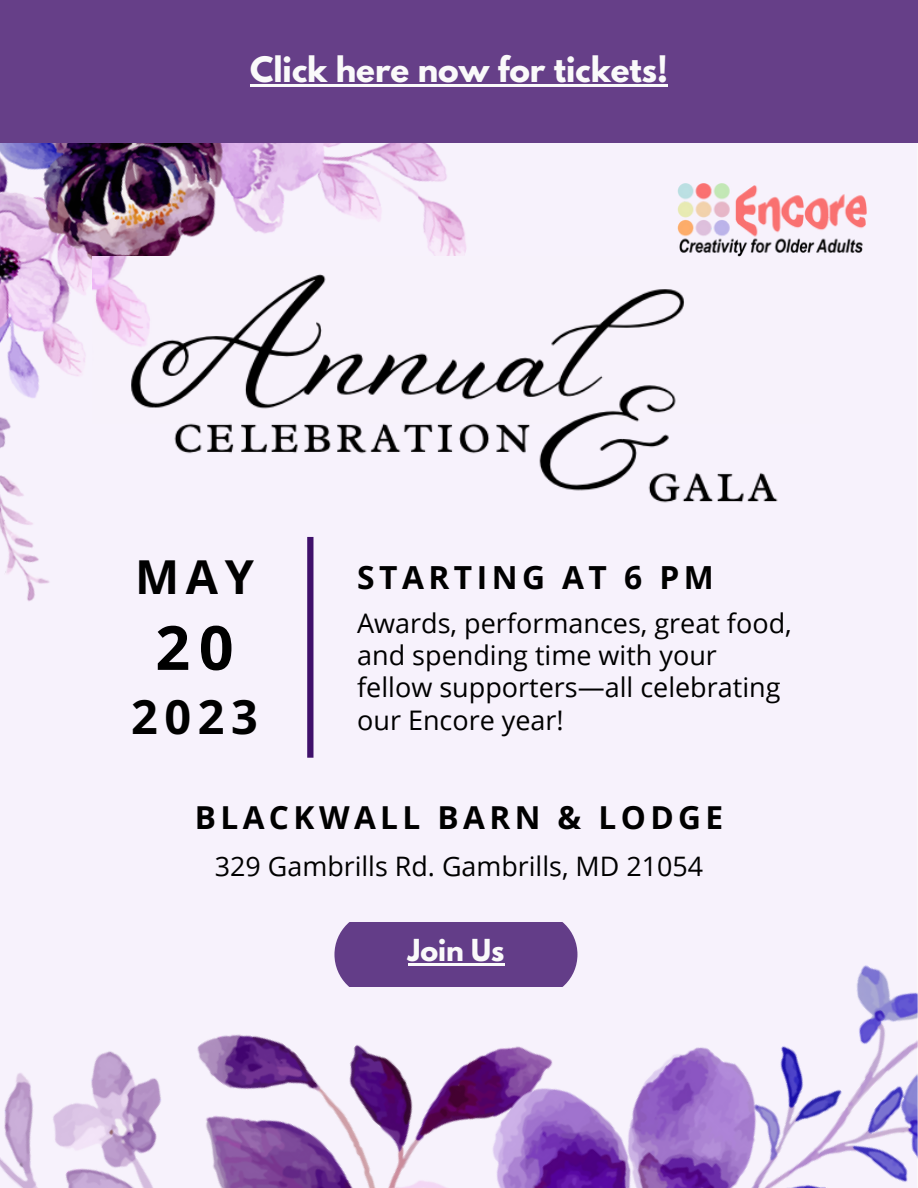
<style>
.page{position:relative;width:918px;height:1188px;background:#fff}
.page>*{position:absolute;margin:0;border:0;box-sizing:border-box;transform-origin:0 0}
.t1{font:700 61.05px "Open Sans";color:#000}
.t2{font:700 46.8px "Open Sans";letter-spacing:.14em;color:#000}
.t3{font:700 31.8px "Open Sans";letter-spacing:.14em;color:#000}
.t4{font:700 31.65px "Open Sans";letter-spacing:.14em;color:#000}
.t5{font:700 31.05px "League Spartan";color:#fafafa}
.t6{font:27px/32.2px "Open Sans";color:#000}
.t7{font:26.85px "Open Sans";color:#000}
.t8{font:700 26.85px "League Spartan";color:#fafafa}
</style>
<div class="page">
<div style="left:0;top:142px;width:917px;height:1046px;background:#f7f2fc"></div>
<img style="left:0;top:142px;width:505px;height:306px">
<img style="left:93px;top:256px;width:647px;height:203px">
<img style="left:0;top:459px;width:918px;height:729px">
<div style="left:307px;top:537px;width:6px;height:221px;background:#3f106b"></div>
<img style="left:677px;top:184px;width:189px;height:72px">
<div style="left:0;top:0;width:918px;height:142px;background:#663f88"></div>
<hr style="left:250px;top:84px;width:418px;height:3px;background:#fafafa">
<div style="left:334px;top:922px;width:243px;height:64px;background:#633d88"></div>
<hr style="left:408px;top:963px;width:96px;height:2px;background:#fafafa">
<p class="t5" style="left:250px;top:54px;width:419px">Click here now for tickets!</p>
<h2 class="t2" style="left:135px;top:544px;width:120px">MAY</h2>
<h1 class="t1" style="left:155px;top:605px;width:80px">20</h1>
<h2 class="t2" style="left:131px;top:684px;width:128px">2023</h2>
<p class="t3" style="left:357px;top:555px;width:358px">STARTING AT 6 PM</p>
<p class="t6" style="left:357px;top:606px;width:436px">Awards, performances, great food, and spending time with your fellow supporters—all celebrating our Encore year!</p>
<p class="t4" style="left:195px;top:795px;width:530px">BLACKWALL BARN &amp; LODGE</p>
<p class="t7" style="left:215px;top:848px;width:490px">329 Gambrills Rd. Gambrills, MD 21054</p>
<p class="t8" style="left:408px;top:937px;width:98px">Join Us</p>
</div>
